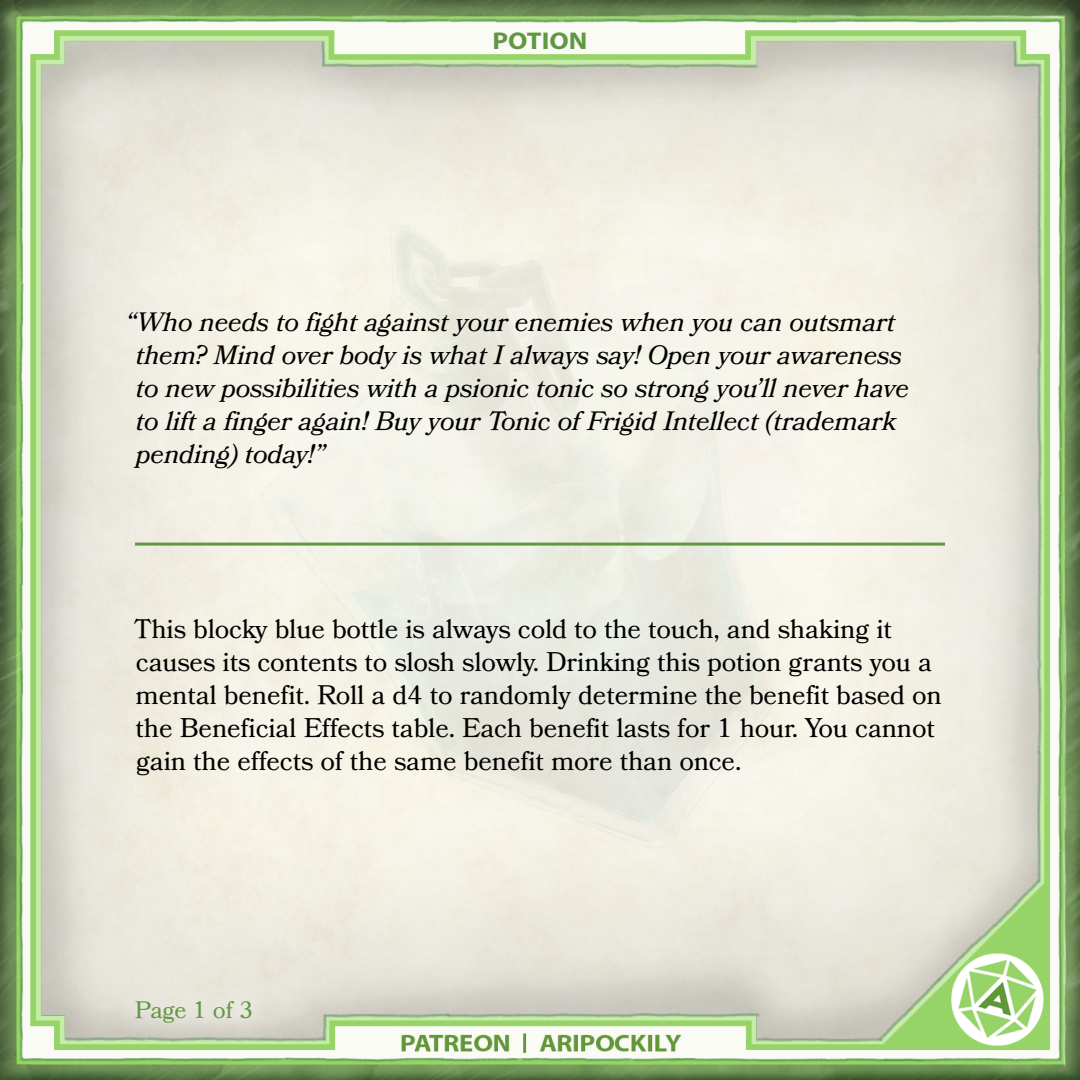
<style>
.page{position:relative;width:1080px;height:1080px;background:#fff}
.page>*{position:absolute;margin:0;border:0;box-sizing:border-box;transform-origin:0 0}
.t1{font:27px/33px "Bookinsanity Remake";letter-spacing:-.01em;color:#000}
.t2{font:italic 27px/33px "Bookinsanity Remake";letter-spacing:-.01em;color:#000}
.t3{font:700 24.3px "Myriad Pro";color:#609841;scale:1.11 1}
.t4{font:24px "Bookinsanity Remake";letter-spacing:-.02em;color:#609841}
</style>
<div class="page">
<img style="left:0;top:0;width:1080px;height:1080px">
<img style="left:205px;top:168px;width:670px;height:721px">
<hr style="left:135px;top:543px;width:810px;height:3px;background:#609841">
<div style="left:111px;top:976px;width:164px;height:71px;background:#fff;opacity:.3"></div>
<p class="t3" style="left:493px;top:25px;width:87px">POTION</p>
<p class="t2" style="left:136px;top:305px;width:775px;text-indent:-10px">“Who needs to fight against your enemies when you can outsmart them? Mind over body is what I always say! Open your awareness to new possibilities with a psionic tonic so strong you’ll never have to lift a finger again! Buy your Tonic of Frigid Intellect (trademark pending) today!”</p>
<p class="t1" style="left:134px;top:612px;width:810px">This blocky blue bottle is always cold to the touch, and shaking it causes its contents to slosh slowly. Drinking this potion grants you a mental benefit. Roll a d4 to randomly determine the benefit based on the Beneficial Effects table. Each benefit lasts for 1 hour. You cannot gain the effects of the same benefit more than once.</p>
<p class="t4" style="left:135px;top:997px;width:120px">Page 1 of 3</p>
</div>
